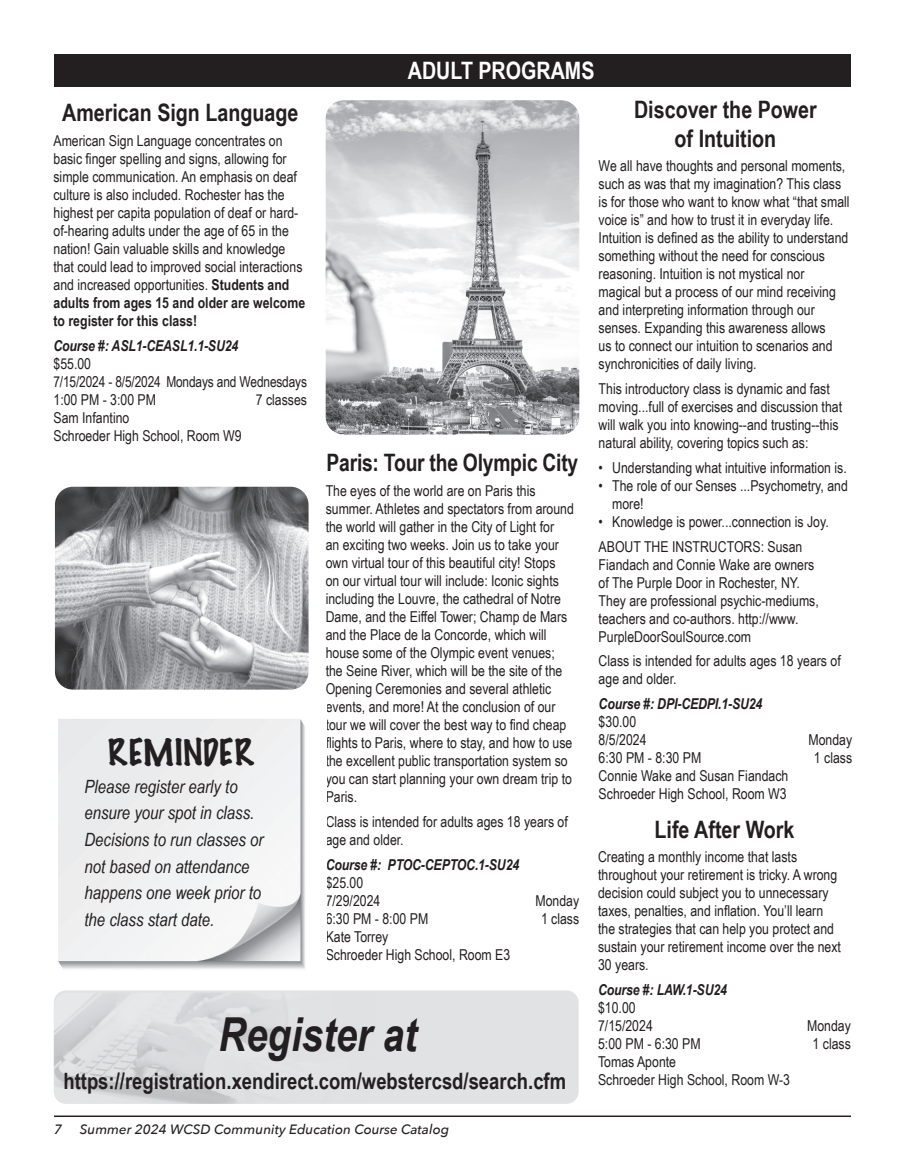
<style>
.page{position:relative;width:905px;height:1175px;background:#fff}
.page>*{position:absolute;margin:0;border:0;box-sizing:border-box;transform-origin:0 0}
.DAYS{font:italic 700 46.8px "Arial Narrow";color:#231f20}
.body_back_panel{font:100 33.3px "Marker Felt";color:#231f20}
.class_heading{font:700 24px/28.8px "Arial Narrow";color:#231f20;text-align:center}
.class_heading-2{font:700 24px "Arial Narrow";color:#fff}
.t1{font:700 22.5px "Arial Narrow";color:#231f20}
.Body_text{font:italic 18.3px/26.5px "Arial Narrow";color:#231f20}
.Body_text-2{font:15px/18px "Arial Narrow";color:#231f20}
.course{font:italic 700 15px "Arial Narrow";letter-spacing:-.01em;color:#231f20}
.t2{font:italic 500 13.5px "Avenir Next";color:#231f20}
.s1{font-weight:700}
</style>
<div class="page">
<hr style="left:54px;top:1115px;width:796px;height:2px;background:#231f20">
<div style="left:54px;top:54px;width:796px;height:32px;background:#231f20"></div>
<img style="left:326px;top:100px;width:253px;height:334px">
<img style="left:55px;top:487px;width:253px;height:202px">
<div style="left:54px;top:990px;width:524px;height:113px;background:#e1e2e4;border-radius:12px"></div>
<img style="left:54px;top:993px;width:233px;height:110px">
<img style="left:58px;top:719px;width:247px;height:250px">
<p class="class_heading-2" style="left:408px;top:52px;width:188px">ADULT PROGRAMS</p>
<p class="class_heading" style="left:62px;top:97px;width:238px">American Sign Language</p>
<p class="Body_text-2" style="left:53px;top:131px;width:253px">American Sign Language concentrates on basic finger spelling and signs, allowing for simple communication. An emphasis on deaf culture is also included. Rochester has the highest per capita population of deaf or hard&shy;of-hearing adults under the age of 65 in the nation! Gain valuable skills and knowledge that could lead to improved social interactions and increased opportunities. <span class="s1">Students and adults from ages 15 and older are welcome to register for this class!</span></p>
<p class="course" style="left:53px;top:334px;width:186px">Course #: ASL1-CEASL1.1-SU24</p>
<p class="Body_text-2" style="left:53px;top:354px;width:39px">$55.00</p>
<p class="Body_text-2" style="left:53px;top:372px;width:255px">7/15/2024 - 8/5/2024 Mondays and Wednesdays</p>
<p class="Body_text-2" style="left:53px;top:390px;width:104px">1:00 PM - 3:00 PM</p>
<p class="Body_text-2" style="left:256px;top:390px;width:53px">7 classes</p>
<p class="Body_text-2" style="left:53px;top:408px;width:77px">Sam Infantino</p>
<p class="Body_text-2" style="left:53px;top:426px;width:189px">Schroeder High School, Room W9</p>
<p class="body_back_panel" style="left:108px;top:726px;width:147px">REMINDER</p>
<p class="Body_text" style="left:84px;top:772px;width:181px">Please register early to ensure your spot in class.<br>Decisions to run classes or not based on attendance happens one week prior to the class start date.</p>
<p class="class_heading" style="left:326px;top:447px;width:253px">Paris: Tour the Olympic City</p>
<p class="Body_text-2" style="left:326px;top:481px;width:250px">The eyes of the world are on Paris this summer. Athletes and spectators from around the world will gather in the City of Light for<br>an exciting two weeks. Join us to take your own virtual tour of this beautiful city! Stops<br>on our virtual tour will include: Iconic sights including the Louvre, the cathedral of Notre Dame, and the Eiffel Tower; Champ de Mars and the Place de la Concorde, which will house some of the Olympic event venues; the Seine River, which will be the site of the Opening Ceremonies and several athletic events, and more! At the conclusion of our tour we will cover the best way to find cheap flights to Paris, where to stay, and how to use the excellent public transportation system so you can start planning your own dream trip to Paris.</p>
<p class="Body_text-2" style="left:326px;top:812px;width:244px">Class is intended for adults ages 18 years of age and older.</p>
<p class="course" style="left:326px;top:853px;width:195px">Course #: PTOC-CEPTOC.1-SU24</p>
<p class="Body_text-2" style="left:326px;top:873px;width:39px">$25.00</p>
<p class="Body_text-2" style="left:326px;top:891px;width:56px">7/29/2024</p>
<p class="Body_text-2" style="left:535px;top:891px;width:45px">Monday</p>
<p class="Body_text-2" style="left:326px;top:909px;width:104px">6:30 PM - 8:00 PM</p>
<p class="Body_text-2" style="left:541px;top:909px;width:40px">1 class</p>
<p class="Body_text-2" style="left:326px;top:927px;width:64px">Kate Torrey</p>
<p class="Body_text-2" style="left:326px;top:945px;width:186px">Schroeder High School, Room E3</p>
<p class="DAYS" style="left:218px;top:998px;width:200px">Register at</p>
<p class="t1" style="left:63px;top:1064px;width:504px">https://registration.xendirect.com/webstercsd/search.cfm</p>
<p class="t2" style="left:54px;top:1117px;width:10px">7</p>
<p class="t2" style="left:80px;top:1117px;width:371px">Summer 2024 WCSD Community Education Course Catalog</p>
<p class="class_heading" style="left:634px;top:94px;width:184px">Discover the Power of Intuition</p>
<p class="Body_text-2" style="left:598px;top:156px;width:252px">We all have thoughts and personal moments, such as was that my imagination? This class is for those who want to know what “that small voice is” and how to trust it in everyday life.<br>Intuition is defined as the ability to understand something without the need for conscious reasoning. Intuition is not mystical nor magical but a process of our mind receiving and interpreting information through our senses. Expanding this awareness allows<br>us to connect our intuition to scenarios and synchronicities of daily living.</p>
<p class="Body_text-2" style="left:598px;top:379px;width:245px">This introductory class is dynamic and fast moving...full of exercises and discussion that will walk you into knowing--and trusting--this natural ability, covering topics such as:</p>
<p class="Body_text-2" style="left:598px;top:458px;width:249px">• Understanding what intuitive information is.</p>
<p class="Body_text-2" style="left:612px;top:476px;width:237px;text-indent:-14px">• The role of our Senses ...Psychometry, and more!</p>
<p class="Body_text-2" style="left:598px;top:512px;width:232px">• Knowledge is power...connection is Joy.</p>
<p class="Body_text-2" style="left:598px;top:537px;width:222px">ABOUT THE INSTRUCTORS: Susan Fiandach and Connie Wake are owners of The Purple Door in Rochester, NY.<br>They are professional psychic-mediums, teachers and co-authors. http://www.<br>PurpleDoorSoulSource.com</p>
<p class="Body_text-2" style="left:598px;top:651px;width:244px">Class is intended for adults ages 18 years of age and older.</p>
<p class="course" style="left:598px;top:692px;width:165px">Course #: DPI-CEDPI.1-SU24</p>
<p class="Body_text-2" style="left:598px;top:712px;width:39px">$30.00</p>
<p class="Body_text-2" style="left:598px;top:730px;width:49px">8/5/2024</p>
<p class="Body_text-2" style="left:808px;top:730px;width:45px">Monday</p>
<p class="Body_text-2" style="left:598px;top:748px;width:104px">6:30 PM - 8:30 PM</p>
<p class="Body_text-2" style="left:814px;top:748px;width:40px">1 class</p>
<p class="Body_text-2" style="left:598px;top:766px;width:191px">Connie Wake and Susan Fiandach</p>
<p class="Body_text-2" style="left:598px;top:784px;width:189px">Schroeder High School, Room W3</p>
<p class="class_heading" style="left:654px;top:813px;width:141px">Life After Work</p>
<p class="Body_text-2" style="left:598px;top:847px;width:244px">Creating a monthly income that lasts throughout your retirement is tricky. A wrong decision could subject you to unnecessary taxes, penalties, and inflation. You’ll learn the strategies that can help you protect and sustain your retirement income over the next 30 years.</p>
<p class="course" style="left:598px;top:978px;width:130px">Course #: LAW.1-SU24</p>
<p class="Body_text-2" style="left:598px;top:998px;width:39px">$10.00</p>
<p class="Body_text-2" style="left:598px;top:1016px;width:56px">7/15/2024</p>
<p class="Body_text-2" style="left:807px;top:1016px;width:45px">Monday</p>
<p class="Body_text-2" style="left:598px;top:1034px;width:104px">5:00 PM - 6:30 PM</p>
<p class="Body_text-2" style="left:812px;top:1034px;width:40px">1 class</p>
<p class="Body_text-2" style="left:598px;top:1052px;width:79px">Tomas Aponte</p>
<p class="Body_text-2" style="left:598px;top:1070px;width:193px">Schroeder High School, Room W-3</p>
</div>
